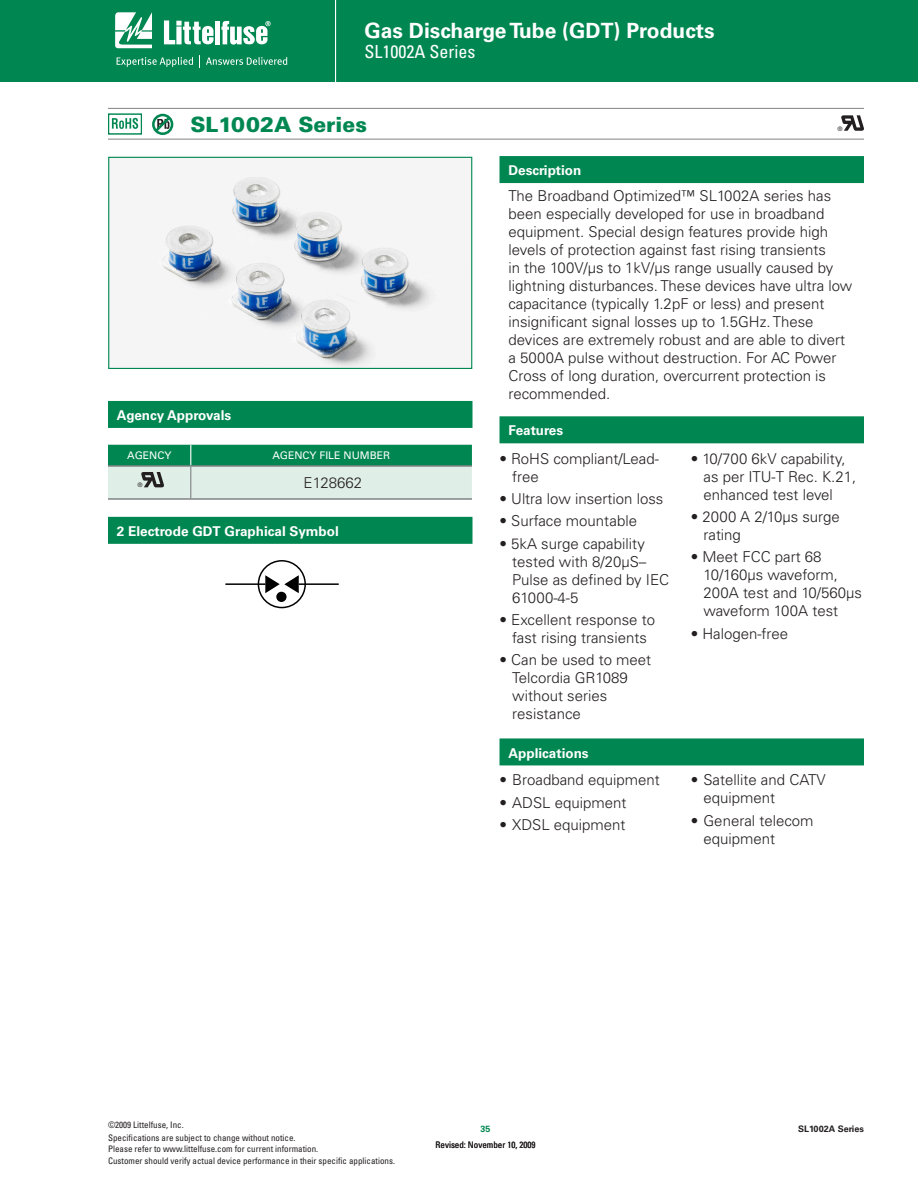
<style>
.page{position:relative;width:918px;height:1188px;background:#fff}
.page>*{position:absolute;margin:0;border:0;box-sizing:border-box;transform-origin:0 0}
.t1{font:700 21px "Univers LT Std";color:#fff}
.t2{font:900 21px "Univers LT Std";color:#008751}
.t3{font:condensed 18px "Univers LT Std";color:#fff}
.t4{font:300 15px/18px "Univers LT Std";color:#231f20}
.t5{font:700 13.5px "Univers LT Std";color:#fff}
.t6{font:10.5px "Univers LT Std";color:#fff}
.t7{font:condensed 9px/10.8px "Univers LT Std";color:#231f20}
.t8{font:700 9px "Univers LT Std";color:#231f20}
.t9{font:700 9px "Univers LT Std";color:#008751}
.t10{font:6.15px "Helvetica LT Std";color:#231f20}
</style>
<div class="page">
<div style="left:0;top:0;width:918px;height:82px;background:#008751"></div>
<hr style="left:335px;top:0;width:1px;height:82px;background:#fff">
<svg style="left:115px;top:12px;width:37px;height:36px"></svg>
<div style="left:215px;top:21px;width:5px;height:23px;background:#fff"></div>
<svg style="left:221px;top:21px;width:50px;height:24px"></svg>
<svg style="left:164px;top:20px;width:49px;height:24px"></svg>
<svg style="left:117px;top:57px;width:76px;height:10px"></svg>
<svg style="left:199px;top:55px;width:1px;height:13px"></svg>
<svg style="left:206px;top:57px;width:81px;height:8px"></svg>
<div style="left:500px;top:156px;width:364px;height:27px;background:#008751"></div>
<div style="left:500px;top:416px;width:364px;height:27px;background:#008751"></div>
<div style="left:500px;top:738px;width:364px;height:27px;background:#008751"></div>
<hr style="left:108px;top:108px;width:756px;height:1px;background:#808285">
<hr style="left:108px;top:139px;width:756px;height:1px;background:#808285">
<hr style="left:108px;top:498px;width:364px;height:2px;background:#808285">
<svg style="left:108px;top:445px;width:364px;height:54px;background:#85c0a8"></svg>
<div style="left:108px;top:401px;width:364px;height:27px;background:#008751"></div>
<svg style="left:841px;top:115px;width:23px;height:16px"></svg>
<svg style="left:112px;top:118px;width:26px;height:11px"></svg>
<div style="left:108px;top:113px;width:34px;height:22px;border:1px solid #008751"></div>
<svg style="left:152px;top:114px;width:21px;height:21px"></svg>
<div style="left:108px;top:517px;width:364px;height:27px;background:#008751"></div>
<div style="left:258px;top:560px;width:48px;height:48px;border:2px solid #000;border-radius:50%"></div>
<hr style="left:225px;top:583px;width:40px;height:2px;background:#000">
<svg style="left:265px;top:575px;width:34px;height:20px"></svg>
<hr style="left:299px;top:583px;width:40px;height:2px;background:#000">
<div style="left:277px;top:592px;width:9px;height:9px;background:#000;border-radius:50%"></div>
<div style="left:276px;top:592px;width:11px;height:10px;border:2px solid #000;border-radius:50%"></div>
<img style="left:145px;top:175px;width:325px;height:192px">
<div style="left:108px;top:157px;width:364px;height:212px;border:1px solid #008751"></div>
<h1 class="t1" style="left:364px;top:22px;width:352px">Gas Discharge Tube (GDT) Products</h1>
<p class="t3" style="left:364px;top:45px;width:112px">SL1002A Series</p>
<h1 class="t2" style="left:190px;top:113px;width:178px">SL1002A Series</h1>
<p class="t10" style="left:838px;top:125px;width:6px">®</p>
<p class="t5" style="left:508px;top:165px;width:74px">Description</p>
<p class="t5" style="left:117px;top:410px;width:116px">Agency Approvals</p>
<p class="t6" style="left:127px;top:451px;width:46px">AGENCY</p>
<p class="t6" style="left:273px;top:451px;width:119px">AGENCY FILE NUMBER</p>
<p class="t10" style="left:138px;top:482px;width:6px">®</p>
<p class="t4" style="left:304px;top:475px;width:60px">E128662</p>
<p class="t5" style="left:117px;top:526px;width:223px">2 Electrode GDT Graphical Symbol</p>
<p class="t4" style="left:508px;top:188px;width:345px">The Broadband Optimized™ SL1002A series has been especially developed for use in broadband equipment. Special design features provide high levels of protection against fast rising transients<br>in the 100V/μs to 1kV/μs range usually caused by lightning disturbances. These devices have ultra low capacitance (typically 1.2pF or less) and present insignificant signal losses up to 1.5GHz. These devices are extremely robust and are able to divert a 5000A pulse without destruction. For AC Power Cross of long duration, overcurrent protection is recommended.</p>
<p class="t5" style="left:508px;top:425px;width:56px">Features</p>
<p class="t4" style="left:512px;top:451px;width:148px;text-indent:-13px">• RoHS compliant/Lead&shy;free</p>
<p class="t4" style="left:500px;top:491px;width:165px">• Ultra low insertion loss</p>
<p class="t4" style="left:500px;top:513px;width:139px">• Surface mountable</p>
<p class="t4" style="left:512px;top:535px;width:158px;text-indent:-13px">• 5kA surge capability tested with 8/20μS–<br>Pulse as defined by IEC<br>61000-4-5</p>
<p class="t4" style="left:500px;top:612px;width:157px;text-align:center">• Excellent response to fast rising transients</p>
<p class="t4" style="left:512px;top:652px;width:140px;text-indent:-13px">• Can be used to meet<br>Telcordia GR1089 without series resistance</p>
<p class="t5" style="left:508px;top:747px;width:82px">Applications</p>
<p class="t4" style="left:500px;top:772px;width:162px">• Broadband equipment</p>
<p class="t4" style="left:500px;top:794px;width:128px">• ADSL equipment</p>
<p class="t4" style="left:500px;top:817px;width:128px">• XDSL equipment</p>
<p class="t4" style="left:704px;top:451px;width:154px;text-indent:-13px">• 10/700 6kV capability, as per ITU-T Rec. K.21, enhanced test level</p>
<p class="t4" style="left:704px;top:509px;width:138px;text-indent:-13px">• 2000 A 2/10μs surge rating</p>
<p class="t4" style="left:704px;top:549px;width:160px;text-indent:-13px">• Meet FCC part 68<br>10/160μs waveform,<br>200A test and 10/560μs waveform 100A test</p>
<p class="t4" style="left:691px;top:625px;width:99px">• Halogen-free</p>
<p class="t4" style="left:704px;top:772px;width:124px;text-indent:-13px">• Satellite and CATV equipment</p>
<p class="t4" style="left:704px;top:812px;width:112px;text-indent:-13px">• General telecom equipment</p>
<p class="t7" style="left:108px;top:1120px;width:77px">©2009 Littelfuse, Inc.</p>
<p class="t7" style="left:108px;top:1133px;width:212px">Specifications are subject to change without notice.<br>Please refer to www.littelfuse.com for current information.</p>
<p class="t7" style="left:108px;top:1156px;width:288px">Customer should verify actual device performance in their specific applications.</p>
<p class="t9" style="left:480px;top:1125px;width:12px">35</p>
<p class="t7" style="left:436px;top:1140px;width:101px">Revised: November 10, 2009</p>
<p class="t8" style="left:798px;top:1125px;width:67px">SL1002A Series</p>
</div>
